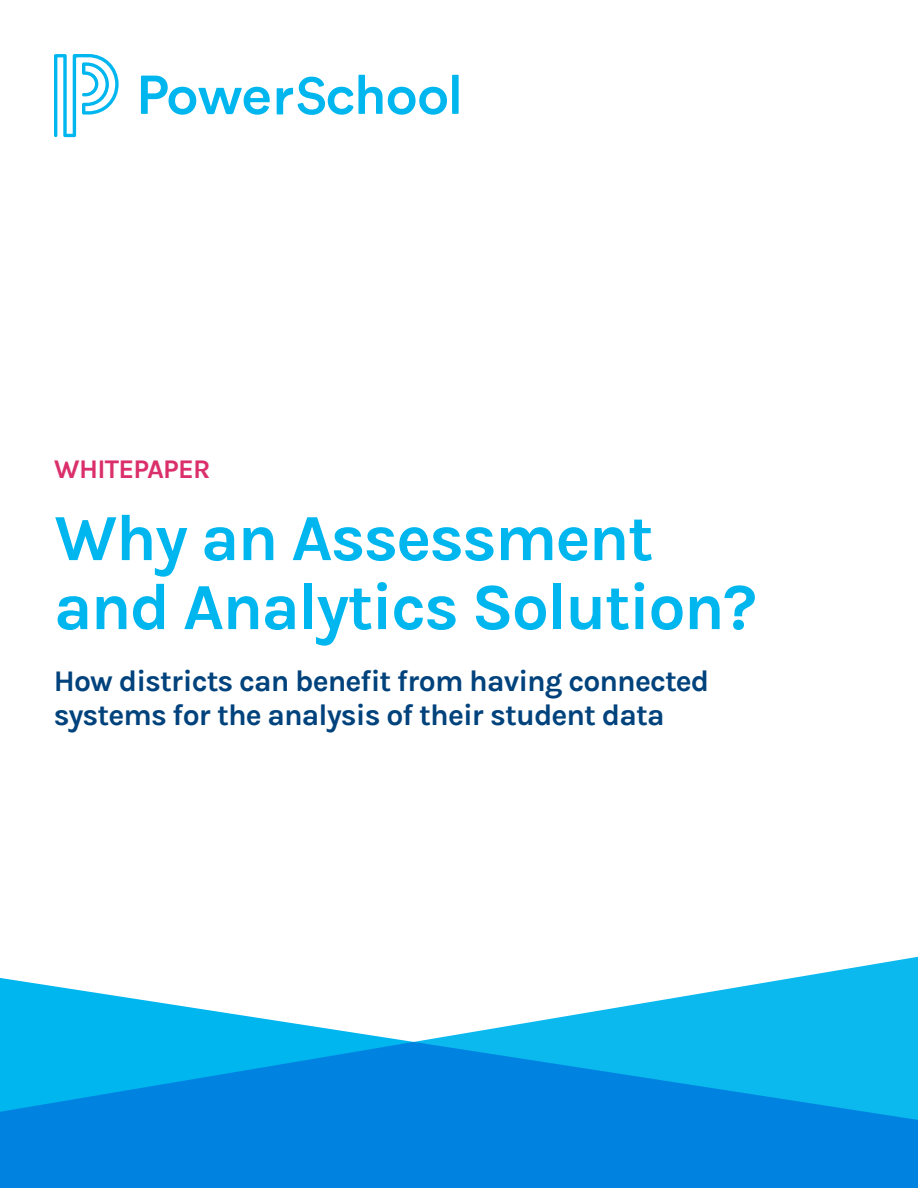
<style>
.page{position:relative;width:918px;height:1188px;background:#fff}
.page>*{position:absolute;margin:0;border:0;box-sizing:border-box;transform-origin:0 0}
.t1{font:700 66px/69px "Karla";letter-spacing:-.03em;color:#00b6ef}
.t2{font:700 30px/34.5px "Karla";letter-spacing:-.03em;color:#00427c}
.t3{font:700 27px "Karla";letter-spacing:-.03em;color:#da2f6b}
</style>
<div class="page">
<svg style="left:54px;top:54px;width:65px;height:83px"></svg>
<svg style="left:141px;top:76px;width:129px;height:39px"></svg>
<div style="left:452px;top:75px;width:7px;height:39px;background:#00b6ef"></div>
<svg style="left:277px;top:75px;width:170px;height:40px"></svg>
<svg style="left:0;top:956px;width:918px;height:232px"></svg>
<p class="t3" style="left:54px;top:453px;width:158px">WHITEPAPER</p>
<p class="t1" style="left:54px;top:504px;width:705px">Why an Assessment and Analytics Solution?</p>
<p class="t2" style="left:54px;top:663px;width:657px">How districts can benefit from having connected systems for the analysis of their student data</p>
</div>
